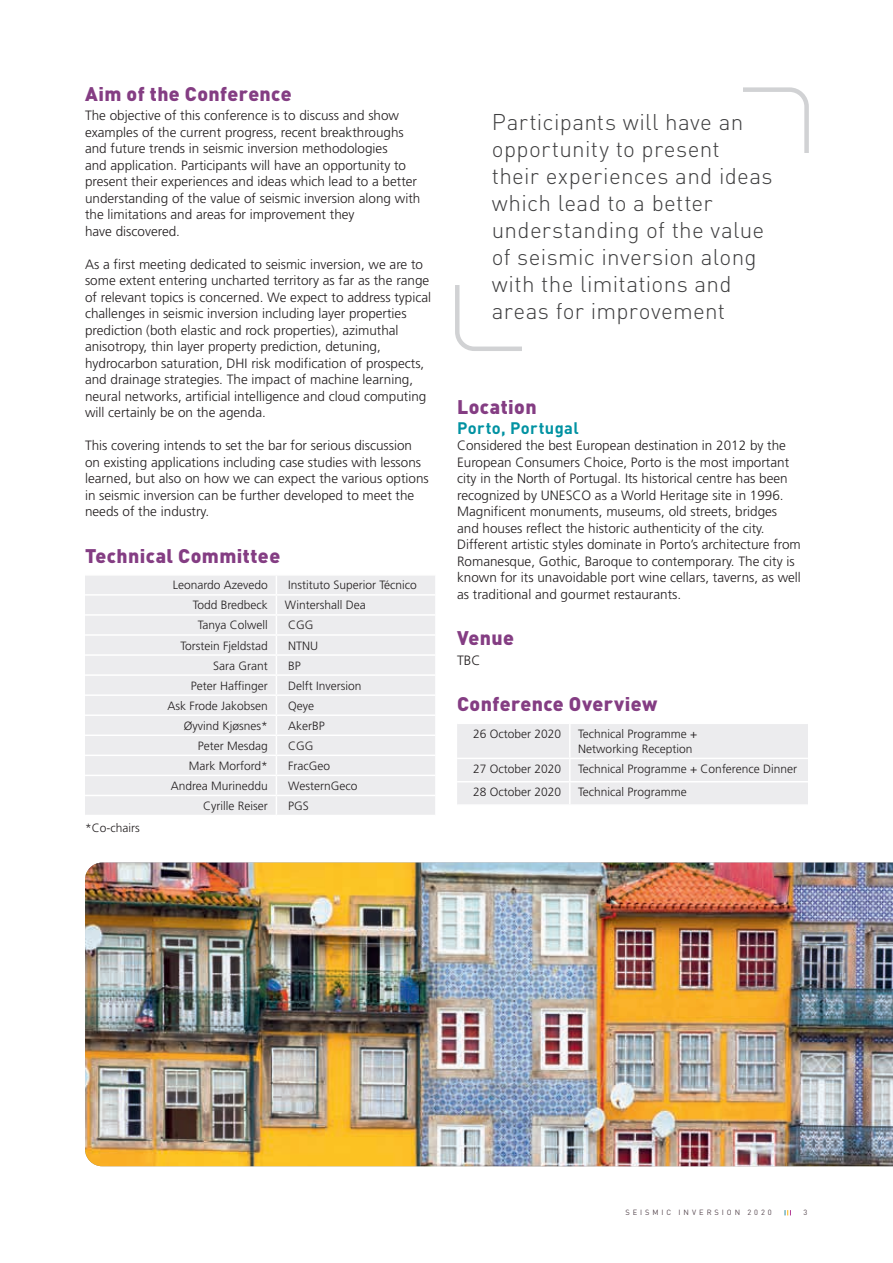
<style>
.page{position:relative;width:893px;height:1263px;background:#fff}
.page>*{position:absolute;margin:0;border:0;box-sizing:border-box;transform-origin:0 0}
.quote_text{font:300 22.5px/27px "DIN Pro";letter-spacing:.015em;color:#3e3e3f}
._01_Header_1{font:900 19.5px "DIN Pro";letter-spacing:.02em;color:#843d83}
._02_Header_2{font:700 16.5px "DIN Pro";letter-spacing:.025em;color:#0092a2}
._00_broodtekst{font:300 13.5px/16.5px "Frutiger LT Std";color:#231f20}
.tabel_rechts{font:300 12px/15px "Frutiger LT Std";color:#231f20}
.tabel_links{font:300 12px "Frutiger LT Std";color:#231f20}
.t1{font:7.5px "DIN Pro";letter-spacing:.39em;color:#574850}
</style>
<div class="page">
<svg style="left:785px;top:1210px;width:6px;height:5px"></svg>
<img style="left:85px;top:862px;width:808px;height:304px">
<div style="left:85px;top:576px;width:350px;height:239px;background:#ececee"></div>
<hr style="left:276px;top:594px;width:159px;height:2px;background:#fff">
<hr style="left:276px;top:614px;width:159px;height:2px;background:#fff">
<hr style="left:276px;top:634px;width:159px;height:2px;background:#fff">
<hr style="left:276px;top:654px;width:159px;height:2px;background:#fff">
<hr style="left:276px;top:674px;width:159px;height:2px;background:#fff">
<hr style="left:276px;top:694px;width:159px;height:2px;background:#fff">
<hr style="left:276px;top:714px;width:159px;height:2px;background:#fff">
<hr style="left:276px;top:734px;width:159px;height:2px;background:#fff">
<hr style="left:276px;top:755px;width:159px;height:1px;background:#fff">
<hr style="left:276px;top:775px;width:159px;height:1px;background:#fff">
<hr style="left:276px;top:795px;width:159px;height:1px;background:#fff">
<svg style="left:276px;top:576px;width:1px;height:239px"></svg>
<hr style="left:85px;top:594px;width:191px;height:2px;background:#fff">
<hr style="left:85px;top:614px;width:191px;height:2px;background:#fff">
<hr style="left:85px;top:634px;width:191px;height:2px;background:#fff">
<hr style="left:85px;top:654px;width:191px;height:2px;background:#fff">
<hr style="left:85px;top:674px;width:191px;height:2px;background:#fff">
<hr style="left:85px;top:694px;width:191px;height:2px;background:#fff">
<hr style="left:85px;top:714px;width:191px;height:2px;background:#fff">
<hr style="left:85px;top:734px;width:191px;height:2px;background:#fff">
<hr style="left:85px;top:755px;width:191px;height:1px;background:#fff">
<hr style="left:85px;top:775px;width:191px;height:1px;background:#fff">
<hr style="left:85px;top:795px;width:191px;height:1px;background:#fff">
<div style="left:457px;top:724px;width:351px;height:80px;background:#ececee"></div>
<hr style="left:570px;top:758px;width:238px;height:1px;background:#fff">
<hr style="left:570px;top:781px;width:238px;height:1px;background:#fff">
<hr style="left:569px;top:724px;width:2px;height:34px;background:#fff">
<hr style="left:569px;top:759px;width:2px;height:22px;background:#fff">
<hr style="left:569px;top:782px;width:2px;height:22px;background:#fff">
<hr style="left:457px;top:758px;width:113px;height:1px;background:#fff">
<hr style="left:457px;top:781px;width:113px;height:1px;background:#fff">
<p class="_01_Header_1" style="left:85px;top:80px;width:208px">Aim of the Conference</p>
<p class="_00_broodtekst" style="left:85px;top:107px;width:337px">The objective of this conference is to discuss and show examples of the current progress, recent breakthroughs and future trends in seismic inversion methodologies<br>and application. Participants will have an opportunity to present their experiences and ideas which lead to a better understanding of the value of seismic inversion along with the limitations and areas for improvement they<br>have discovered.</p>
<p class="_00_broodtekst" style="left:85px;top:256px;width:348px">As a first meeting dedicated to seismic inversion, we are to some extent entering uncharted territory as far as the range of relevant topics is concerned. We expect to address typical challenges in seismic inversion including layer properties prediction (both elastic and rock properties), azimuthal anisotropy, thin layer property prediction, detuning, hydrocarbon saturation, DHI risk modification of prospects, and drainage strategies. The impact of machine learning, neural networks, artificial intelligence and cloud computing will certainly be on the agenda.</p>
<p class="_00_broodtekst" style="left:85px;top:437px;width:345px">This covering intends to set the bar for serious discussion on existing applications including case studies with lessons learned, but also on how we can expect the various options in seismic inversion can be further developed to meet the needs of the industry.</p>
<p class="_01_Header_1" style="left:85px;top:542px;width:197px">Technical Committee</p>
<p class="tabel_rechts" style="left:173px;top:578px;width:97px">Leonardo Azevedo</p>
<p class="tabel_rechts" style="left:288px;top:578px;width:130px">Instituto Superior Técnico</p>
<p class="tabel_rechts" style="left:193px;top:598px;width:77px">Todd Bredbeck</p>
<p class="tabel_rechts" style="left:285px;top:598px;width:82px">Wintershall Dea</p>
<p class="tabel_rechts" style="left:198px;top:618px;width:72px">Tanya Colwell</p>
<p class="tabel_rechts" style="left:288px;top:618px;width:27px">CGG</p>
<p class="tabel_rechts" style="left:181px;top:638px;width:89px">Torstein Fjeldstad</p>
<p class="tabel_rechts" style="left:288px;top:638px;width:32px">NTNU</p>
<p class="tabel_rechts" style="left:213px;top:658px;width:56px">Sara Grant</p>
<p class="tabel_rechts" style="left:288px;top:658px;width:14px">BP</p>
<p class="tabel_rechts" style="left:191px;top:678px;width:79px">Peter Haffinger</p>
<p class="tabel_rechts" style="left:288px;top:678px;width:75px">Delft Inversion</p>
<p class="tabel_rechts" style="left:167px;top:698px;width:102px">Ask Frode Jakobsen</p>
<p class="tabel_rechts" style="left:288px;top:698px;width:27px">Qeye</p>
<p class="tabel_rechts" style="left:184px;top:718px;width:86px">Øyvind Kjøsnes*</p>
<p class="tabel_rechts" style="left:288px;top:718px;width:38px">AkerBP</p>
<p class="tabel_rechts" style="left:198px;top:738px;width:72px">Peter Mesdag</p>
<p class="tabel_rechts" style="left:288px;top:738px;width:27px">CGG</p>
<p class="tabel_rechts" style="left:189px;top:758px;width:81px">Mark Morford*</p>
<p class="tabel_rechts" style="left:288px;top:758px;width:43px">FracGeo</p>
<p class="tabel_rechts" style="left:171px;top:778px;width:99px">Andrea Murineddu</p>
<p class="tabel_rechts" style="left:288px;top:778px;width:71px">WesternGeco</p>
<p class="tabel_rechts" style="left:203px;top:798px;width:66px">Cyrille Reiser</p>
<p class="tabel_rechts" style="left:288px;top:798px;width:22px">PGS</p>
<p class="tabel_rechts" style="left:85px;top:820px;width:56px">*Co-chairs</p>
<p class="quote_text" style="left:492px;top:108px;width:282px">Participants will have an opportunity to present<br>their experiences and ideas which lead to a better understanding of the value of seismic inversion along with the limitations and areas for improvement</p>
<p class="_01_Header_1" style="left:457px;top:394px;width:81px">Location</p>
<p class="_02_Header_2" style="left:457px;top:416px;width:123px">Porto, Portugal</p>
<p class="_00_broodtekst" style="left:457px;top:437px;width:345px">Considered the best European destination in 2012 by the European Consumers Choice, Porto is the most important city in the North of Portugal. Its historical centre has been recognized by UNESCO as a World Heritage site in 1996.<br>Magnificent monuments, museums, old streets, bridges and houses reflect the historic authenticity of the city.<br>Different artistic styles dominate in Porto’s architecture from Romanesque, Gothic, Baroque to contemporary. The city is known for its unavoidable port wine cellars, taverns, as well as traditional and gourmet restaurants.</p>
<p class="_01_Header_1" style="left:457px;top:625px;width:58px">Venue</p>
<p class="_00_broodtekst" style="left:457px;top:652px;width:25px">TBC</p>
<p class="_01_Header_1" style="left:457px;top:691px;width:202px">Conference Overview</p>
<p class="tabel_links" style="left:473px;top:727px;width:90px">26 October 2020</p>
<p class="tabel_rechts" style="left:578px;top:726px;width:120px">Technical Programme +<br>Networking Reception</p>
<p class="tabel_links" style="left:473px;top:762px;width:90px">27 October 2020</p>
<p class="tabel_rechts" style="left:578px;top:761px;width:220px">Technical Programme + Conference Dinner</p>
<p class="tabel_links" style="left:473px;top:785px;width:90px">28 October 2020</p>
<p class="tabel_rechts" style="left:578px;top:785px;width:110px">Technical Programme</p>
<p class="t1" style="left:625px;top:1207px;width:148px">SEISMIC INVERSION 2020</p>
<p class="t1" style="left:804px;top:1207px;width:5px">3</p>
</div>
